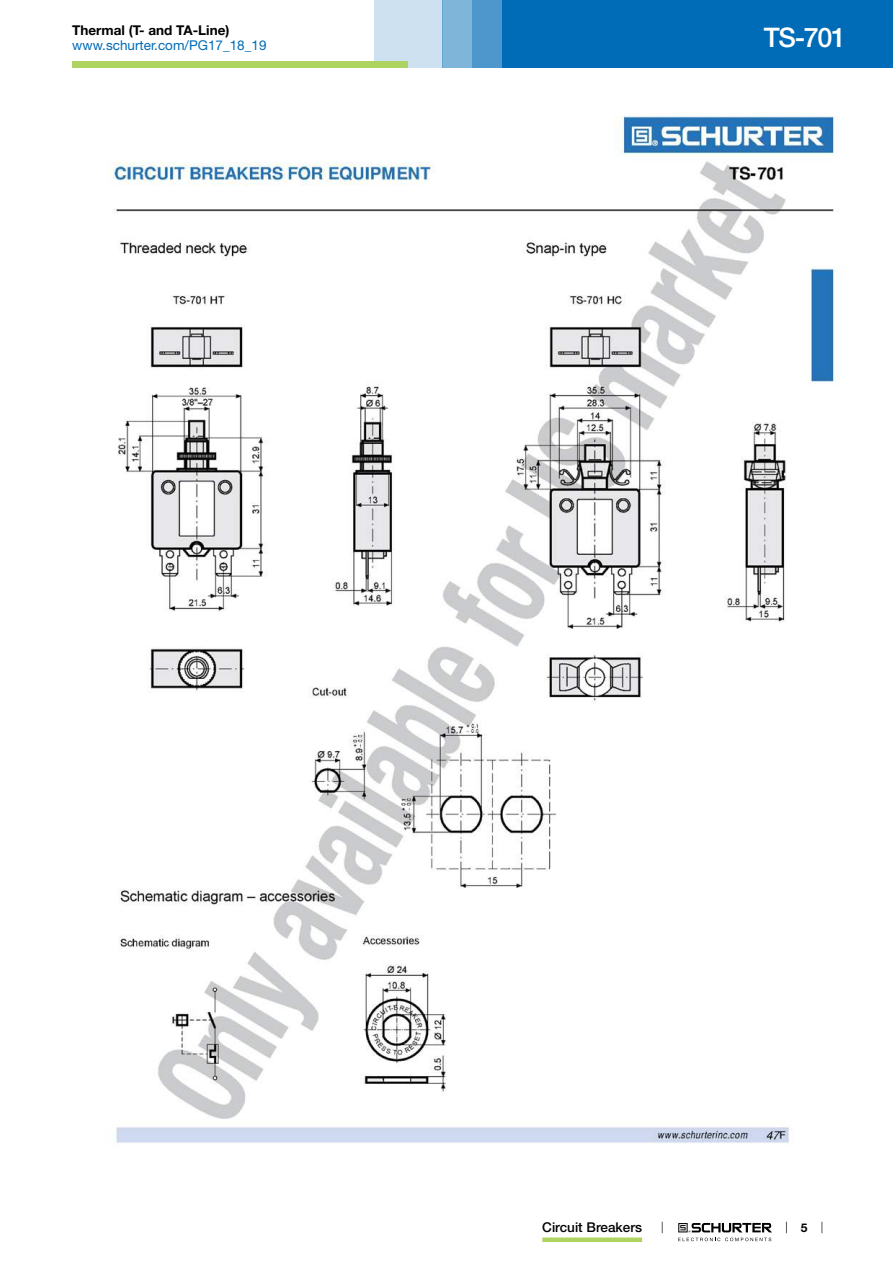
<style>
.page{position:relative;width:893px;height:1263px;background:#fff}
.page>*{position:absolute;margin:0;border:0;box-sizing:border-box;transform-origin:0 0}
.t1{font:500 27px "Helvetica Neue LT";color:#fff}
.t2{font:13.5px "Helvetica Neue LT";color:#006bb6}
.t3{font:700 13.5px "Helvetica Neue LT";color:#000}
.t4{font:500 13.5px "Helvetica Neue LT";color:#000}
.t5{font:700 12px "Helvetica Neue LT";color:#000}
</style>
<div class="page">
<svg style="left:678px;top:1223px;width:94px;height:18px"></svg>
<div style="left:502px;top:0;width:391px;height:68px;background:#006bb6"></div>
<div style="left:442px;top:0;width:30px;height:68px;background:#80b5da"></div>
<div style="left:472px;top:0;width:30px;height:68px;background:#4d97cc"></div>
<div style="left:374px;top:0;width:68px;height:68px;background:#cde1f0"></div>
<div style="left:72px;top:62px;width:336px;height:6px;background:#afd360"></div>
<div style="left:542px;top:1237px;width:100px;height:5px;background:#afd360"></div>
<img style="left:110px;top:116px;width:726px;height:1027px">
<p class="t3" style="left:72px;top:25px;width:159px">Thermal (T- and TA-Line)</p>
<p class="t2" style="left:72px;top:40px;width:196px">www.schurter.com/PG17_18_19</p>
<h1 class="t1" style="left:764px;top:22px;width:84px">TS-701</h1>
<p class="t4" style="left:542px;top:1220px;width:101px">Circuit Breakers</p>
<p class="t5" style="left:801px;top:1223px;width:8px">5</p>
</div>
